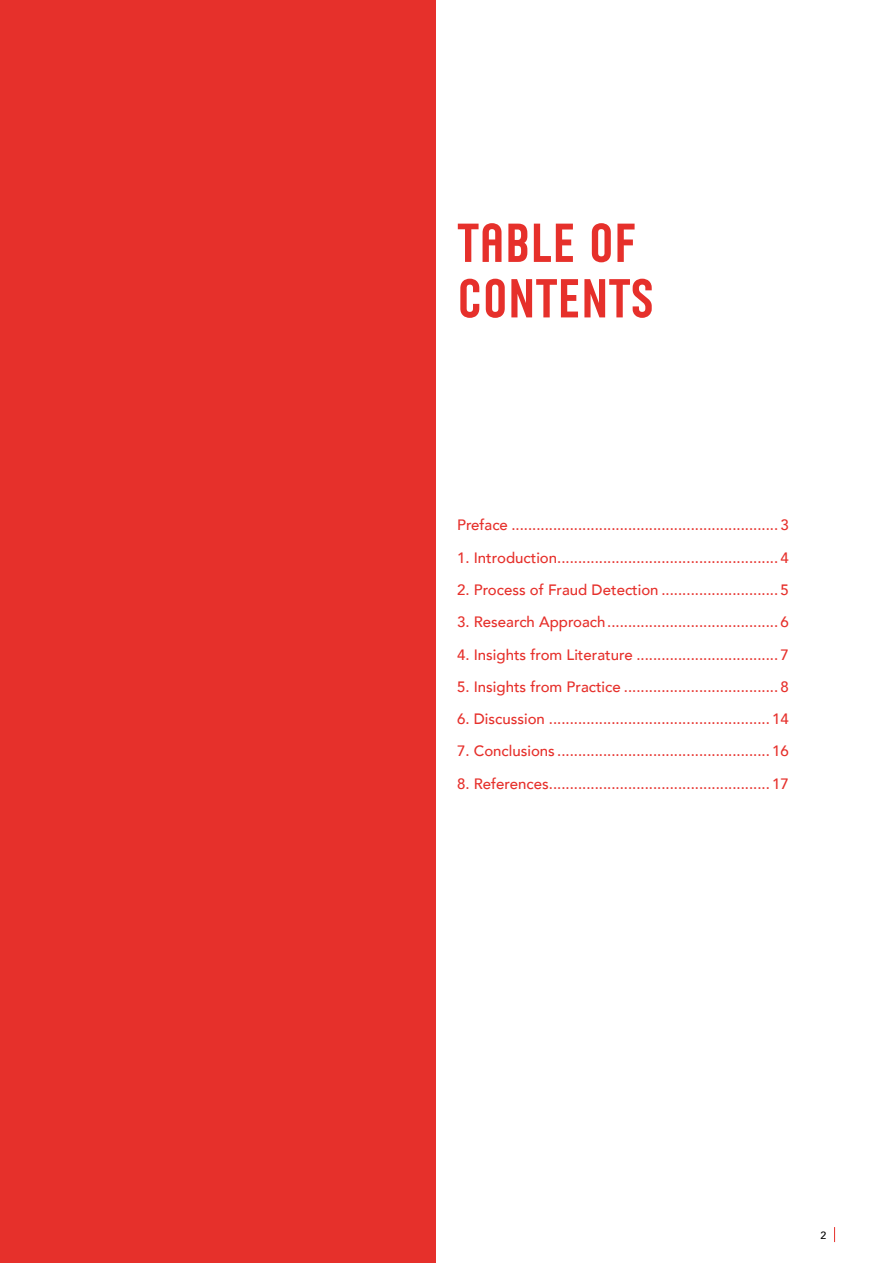
<style>
.page{position:relative;width:893px;height:1263px;background:#fff}
.page>*{position:absolute;margin:0;border:0;box-sizing:border-box;transform-origin:0 0}
.t1{font:55.5px/55.5px "Husans";color:#e6302b}
.t2{font:500 15px "Avenir";color:#e6302b}
.t3{font:500 10.5px "Avenir";color:#000}
</style>
<div class="page">
<svg style="left:834px;top:1227px;width:1px;height:15px"></svg>
<div style="left:0;top:0;width:436px;height:1263px;background:#e6302b"></div>
<h1 class="t1" style="left:457px;top:215px;width:199px">TABLE OF<br>CONTENTS</h1>
<p class="t2" style="left:457px;top:512px;width:333px">Preface ................................................................ 3</p>
<p class="t2" style="left:457px;top:544px;width:333px">1. Introduction..................................................... 4</p>
<p class="t2" style="left:457px;top:577px;width:333px">2. Process of Fraud Detection ............................ 5</p>
<p class="t2" style="left:457px;top:609px;width:333px">3. Research Approach......................................... 6</p>
<p class="t2" style="left:457px;top:641px;width:333px">4. Insights from Literature .................................. 7</p>
<p class="t2" style="left:457px;top:673px;width:333px">5. Insights from Practice ..................................... 8</p>
<p class="t2" style="left:457px;top:706px;width:333px">6. Discussion ..................................................... 14</p>
<p class="t2" style="left:457px;top:738px;width:333px">7. Conclusions ................................................... 16</p>
<p class="t2" style="left:457px;top:770px;width:333px">8. References..................................................... 17</p>
<p class="t3" style="left:821px;top:1226px;width:7px">2</p>
</div>
